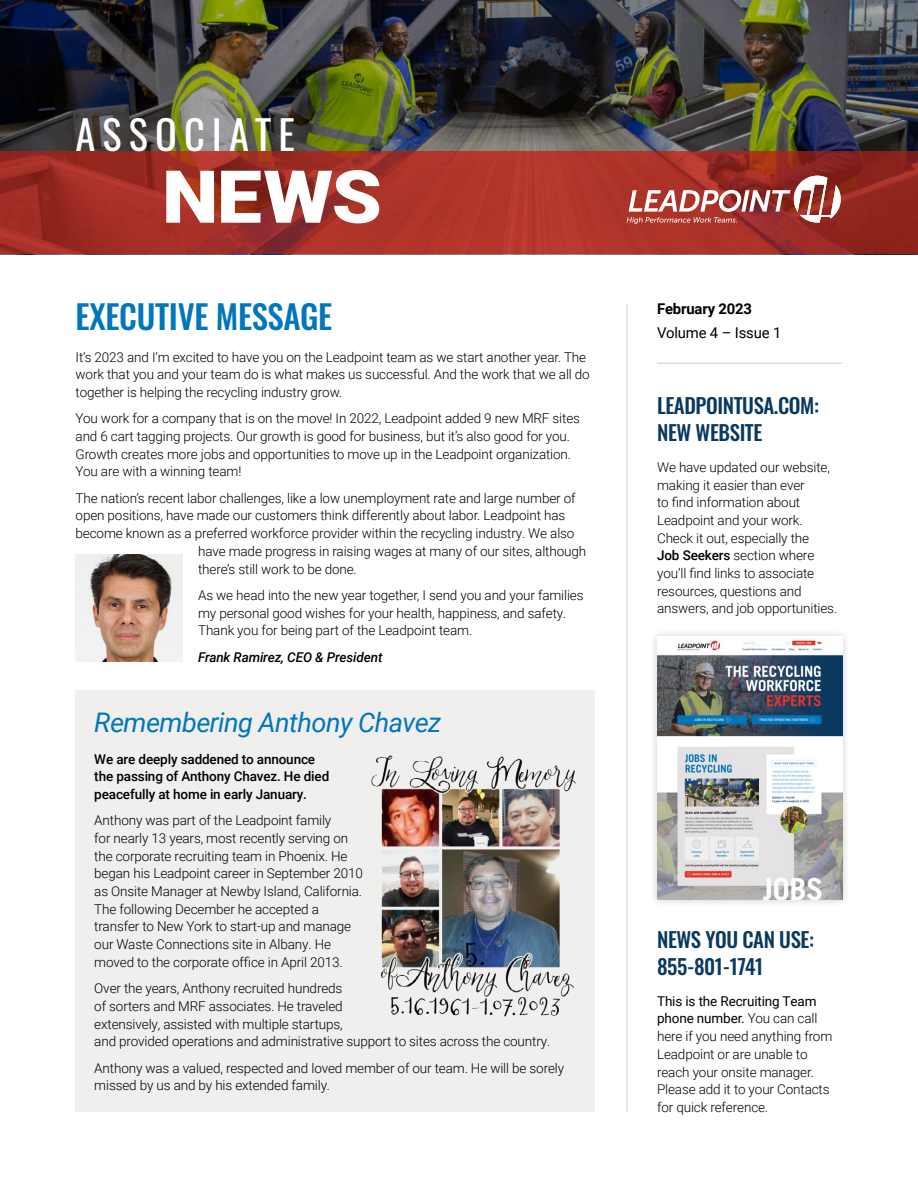
<style>
.page{position:relative;width:918px;height:1188px;background:#fff}
.page>*{position:absolute;margin:0;border:0;box-sizing:border-box;transform-origin:0 0}
.t1{font:900 73.05px "Roboto";color:#fff;scale:1.1 1}
.t2{font:40.5px "Oswald";letter-spacing:.175em;color:#fff}
.t3{font:500 33px "Oswald";letter-spacing:-.01em;color:#0076bb}
.t4{font:italic 27px "Roboto";letter-spacing:-.02em;color:#0076bb}
.t5{font:500 20.85px/27px "Oswald";letter-spacing:-.02em;color:#093961}
.t6{font:14.85px "Roboto";letter-spacing:-.01em;color:#000}
.t7{font:700 14.85px "Roboto";letter-spacing:-.01em;color:#000}
.t8{font:300 13.5px/17.7px "Roboto";letter-spacing:-.01em;color:#000}
.t9{font:500 13.5px/17.7px "Roboto";letter-spacing:-.01em;color:#000}
.t10{font:italic 500 13.5px "Roboto";letter-spacing:-.01em;color:#000}
.s1{font-weight:500}
.s2{font-weight:400}
</style>
<div class="page">
<hr style="left:627px;top:305px;width:1px;height:807px;background:#d1cfcf">
<hr style="left:657px;top:363px;width:185px;height:1px;background:#d1cfcf">
<img style="left:0;top:0;width:918px;height:151px">
<svg style="left:0;top:151px;width:918px;height:103px;background:#a22f26"></svg>
<svg style="left:627px;top:176px;width:214px;height:48px"></svg>
<img style="left:76px;top:554px;width:107px;height:107px">
<div style="left:76px;top:690px;width:519px;height:422px;background:#f0efee"></div>
<div style="left:649px;top:629px;width:202px;height:279px;background:#000;opacity:.2"></div>
<img style="left:657px;top:637px;width:185px;height:262px">
<img style="left:371px;top:755px;width:205px;height:262px">
<h2 class="t2" style="left:76px;top:99px;width:221px">ASSOCIATE</h2>
<h1 class="t1" style="left:162px;top:146px;width:201px">NEWS</h1>
<h3 class="t3" style="left:76px;top:300px;width:258px">EXECUTIVE MESSAGE</h3>
<p class="t8" style="left:76px;top:347px;width:516px">It’s 2023 and I’m excited to have you on the Leadpoint team as we start another year. The work that you and your team do is what makes us successful. And the work that we all do together is helping the recycling industry grow.</p>
<p class="t8" style="left:76px;top:409px;width:506px">You work for a company that is on the move! In 2022, Leadpoint added 9 new MRF sites and 6 cart tagging projects. Our growth is good for business, but it’s also good for you.<br>Growth creates more jobs and opportunities to move up in the Leadpoint organization.<br>You are with a winning team!</p>
<p class="t8" style="left:76px;top:489px;width:502px">The nation’s recent labor challenges, like a low unemployment rate and large number of</p>
<p class="t8" style="left:76px;top:506px;width:491px">open positions, have made our customers think differently about labor. Leadpoint has</p>
<p class="t8" style="left:76px;top:524px;width:500px">become known as a preferred workforce provider within the recycling industry. We also</p>
<p class="t8" style="left:198px;top:542px;width:390px">have made progress in raising wages at many of our sites, although</p>
<p class="t8" style="left:198px;top:559px;width:160px">there’s still work to be done.</p>
<p class="t8" style="left:198px;top:586px;width:387px">As we head into the new year together, I send you and your families my personal good wishes for your health, happiness, and safety.<br>Thank you for being part of the Leadpoint team.</p>
<p class="t10" style="left:198px;top:647px;width:186px">Frank Ramirez, CEO &amp; President</p>
<h3 class="t4" style="left:94px;top:704px;width:348px">Remembering Anthony Chavez</h3>
<p class="t9" style="left:94px;top:749px;width:236px">We are deeply saddened to announce the passing of Anthony Chavez. He died peacefully at home in early January.</p>
<p class="t8" style="left:94px;top:811px;width:270px">Anthony was part of the Leadpoint family<br>for nearly 13 years, most recently serving on the corporate recruiting team in Phoenix. He began his Leadpoint career in September 2010 as Onsite Manager at Newby Island, California.<br>The following December he accepted a transfer to New York to start-up and manage our Waste Connections site in Albany. He moved to the corporate office in April 2013.</p>
<p class="t8" style="left:94px;top:979px;width:457px">Over the years, Anthony recruited hundreds<br>of sorters and MRF associates. He traveled<br>extensively, assisted with multiple startups,<br>and provided operations and administrative support to sites across the country.</p>
<p class="t8" style="left:94px;top:1059px;width:471px">Anthony was a valued, respected and loved member of our team. He will be sorely missed by us and by his extended family.</p>
<p class="t7" style="left:657px;top:299px;width:97px">February 2023</p>
<p class="t6" style="left:657px;top:322px;width:126px">Volume 4 – Issue 1</p>
<h3 class="t5" style="left:657px;top:393px;width:163px">LEADPOINTUSA.COM:<br>NEW WEBSITE</h3>
<p class="t8" style="left:657px;top:458px;width:182px">We have updated our website, making it easier than ever<br>to find information about<br>Leadpoint and your work.<br>Check it out, especially the<br><span class="s1">Job Seekers</span> section where you’ll find links to associate resources, questions and answers, and job opportunities.</p>
<h3 class="t5" style="left:657px;top:927px;width:158px">NEWS YOU CAN USE:<br>855-801-1741</h3>
<p class="t8" style="left:657px;top:992px;width:177px"><span class="s2">This is the Recruiting Team phone number.</span> You can call here if you need anything from<br>Leadpoint or are unable to reach your onsite manager.<br>Please add it to your Contacts for quick reference.</p>
</div>
